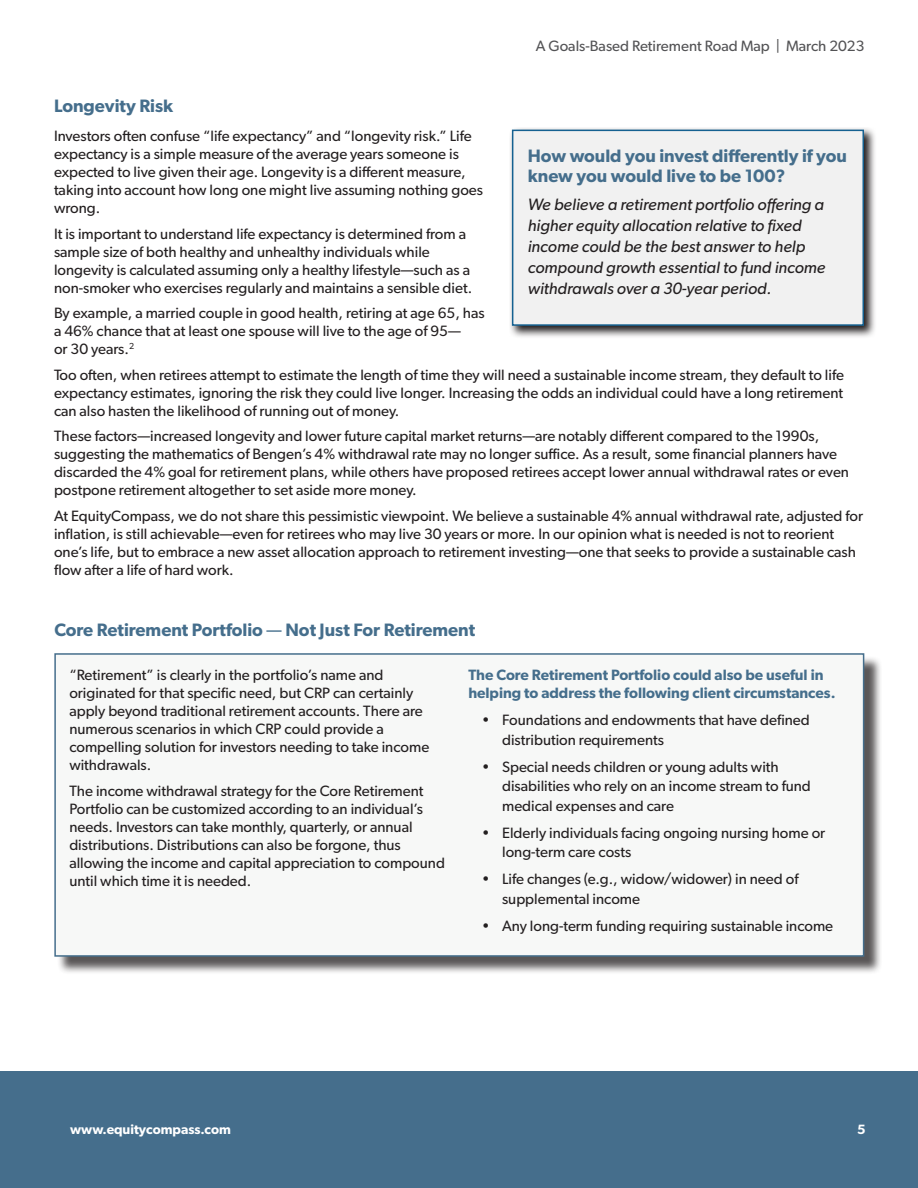
<style>
.page{position:relative;width:918px;height:1188px;background:#fff}
.page>*{position:absolute;margin:0;border:0;box-sizing:border-box;transform-origin:0 0}
.About_Us_Body{font:600 18px/19.5px "Gibson";color:#456e8c}
.About_Us_Body-2{font:italic 16.5px/21px "Gibson";color:#231f20}
.About_Us_Body-3{font:15px/18px "Gibson";color:#231f20}
.About_Us_Body-4{font:600 15px/18px "Gibson";color:#456e8c}
.About_Us_Body-5{font:15px "Gibson";color:#535355}
.t1{font:600 13.5px "Gibson";color:#fff}
.s1{font-weight:400}
</style>
<div class="page">
<div style="left:0;top:1071px;width:918px;height:117px;background:#456e8c"></div>
<svg style="left:510px;top:128px;width:365px;height:209px"></svg>
<div style="left:512px;top:130px;width:352px;height:196px;background:#f1f1f1;border:2px solid #156191"></div>
<div style="left:57px;top:656px;width:826px;height:319px;background:#231f20;opacity:.75"></div>
<div style="left:55px;top:654px;width:809px;height:302px;background:#f7f8f7"></div>
<div style="left:54px;top:653px;width:810px;height:304px;border:2px solid #456e8c"></div>
<p class="About_Us_Body-5" style="left:536px;top:37px;width:330px">A Goals-Based Retirement Road Map | March 2023</p>
<p class="About_Us_Body" style="left:54px;top:96px;width:121px">Longevity Risk</p>
<p class="About_Us_Body-3" style="left:54px;top:127px;width:431px">Investors often confuse “life expectancy” and “longevity risk.” Life expectancy is a simple measure of the average years someone is expected to live given their age. Longevity is a different measure, taking into account how long one might live assuming nothing goes wrong.</p>
<p class="About_Us_Body-3" style="left:54px;top:224px;width:420px">It is important to understand life expectancy is determined from a sample size of both healthy and unhealthy individuals while longevity is calculated assuming only a healthy lifestyle—such as a non-smoker who exercises regularly and maintains a sensible diet.</p>
<p class="About_Us_Body-3" style="left:54px;top:304px;width:432px">By example, a married couple in good health, retiring at age 65, has a 46% chance that at least one spouse will live to the age of 95—<br>or 30 years.<sup>2</sup></p>
<p class="About_Us_Body-3" style="left:54px;top:365px;width:792px;text-align:justify">Too often, when retirees attempt to estimate the length of time they will need a sustainable income stream, they default to life expectancy estimates, ignoring the risk they could live longer. Increasing the odds an individual could have a long retirement can also hasten the likelihood of running out of money.</p>
<p class="About_Us_Body-3" style="left:54px;top:427px;width:797px">These factors—increased longevity and lower future capital market returns—are notably different compared to the 1990s, suggesting the mathematics of Bengen’s 4% withdrawal rate may no longer suffice. As a result, some financial planners have discarded the 4% goal for retirement plans, while others have proposed retirees accept lower annual withdrawal rates or even postpone retirement altogether to set aside more money.</p>
<p class="About_Us_Body-3" style="left:54px;top:506px;width:811px">At EquityCompass, we do not share this pessimistic viewpoint. We believe a sustainable 4% annual withdrawal rate, adjusted for inflation, is still achievable—even for retirees who may live 30 years or more. In our opinion what is needed is not to reorient one’s life, but to embrace a new asset allocation approach to retirement investing—one that seeks to provide a sustainable cash flow after a life of hard work.</p>
<p class="About_Us_Body" style="left:528px;top:146px;width:321px">How would you invest differently if you knew you would live to be 100?</p>
<p class="About_Us_Body-2" style="left:528px;top:194px;width:299px">We believe a retirement portfolio offering a higher equity allocation relative to fixed income could be the best answer to help compound growth essential to fund income withdrawals over a 30-year period.</p>
<p class="About_Us_Body" style="left:54px;top:620px;width:422px">Core Retirement Portfolio <span class="s1">—</span> Not Just For Retirement</p>
<p class="About_Us_Body-3" style="left:69px;top:666px;width:361px">“Retirement” is clearly in the portfolio’s name and originated for that specific need, but CRP can certainly apply beyond traditional retirement accounts. There are numerous scenarios in which CRP could provide a compelling solution for investors needing to take income withdrawals.</p>
<p class="About_Us_Body-3" style="left:69px;top:781px;width:377px">The income withdrawal strategy for the Core Retirement Portfolio can be customized according to an individual’s needs. Investors can take monthly, quarterly, or annual distributions. Distributions can also be forgone, thus allowing the income and capital appreciation to compound until which time it is needed.</p>
<p class="About_Us_Body-4" style="left:468px;top:666px;width:369px">The Core Retirement Portfolio could also be useful in helping to address the following client circumstances.</p>
<p class="About_Us_Body-3" style="left:502px;top:710px;width:309px;line-height:19.5px;text-indent:-20px">• Foundations and endowments that have defined distribution requirements</p>
<p class="About_Us_Body-3" style="left:502px;top:757px;width:310px;line-height:19.5px;text-indent:-20px">• Special needs children or young adults with disabilities who rely on an income stream to fund medical expenses and care</p>
<p class="About_Us_Body-3" style="left:502px;top:823px;width:325px;line-height:19.5px;text-indent:-20px">• Elderly individuals facing ongoing nursing home or long-term care costs</p>
<p class="About_Us_Body-3" style="left:502px;top:869px;width:298px;line-height:19.5px;text-indent:-20px">• Life changes (e.g., widow/widower) in need of supplemental income</p>
<p class="About_Us_Body-3" style="left:482px;top:916px;width:353px">• Any long-term funding requiring sustainable income</p>
<p class="t1" style="left:70px;top:1121px;width:162px">www.equitycompass.com</p>
<p class="t1" style="left:857px;top:1121px;width:10px">5</p>
</div>
